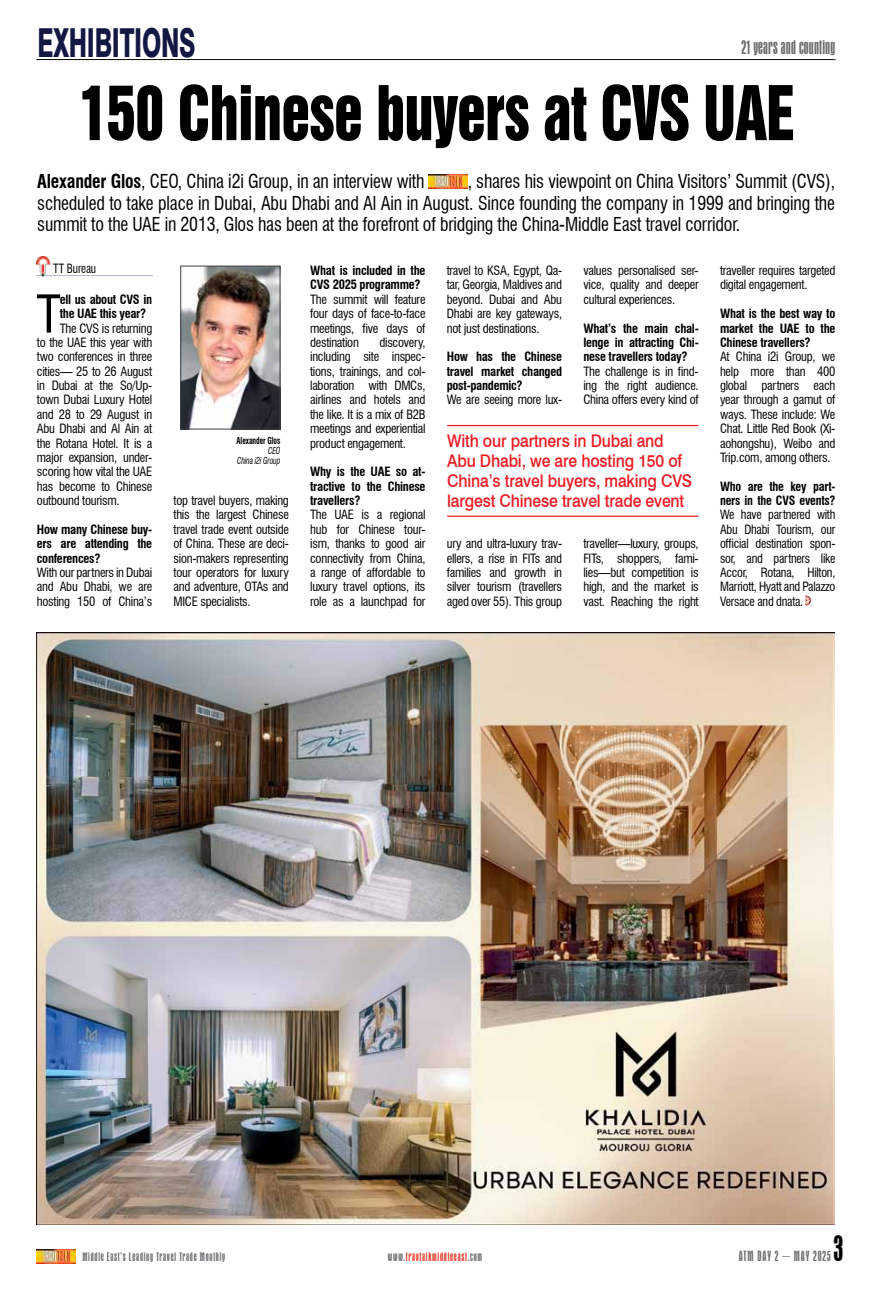
<style>
.page{position:relative;width:876px;height:1290px;background:#fff}
.page>*{position:absolute;margin:0;border:0;box-sizing:border-box;transform-origin:0 0}
.t1{font:68.75px "Swiss 921 BT Regular A";letter-spacing:-.01em;color:#000;scale:.85 1}
.t2{font:condensed 50.75px "Swiss 721 BT";color:#000}
.t3{font:800 40px "Swiss 721 BT";letter-spacing:-.01em;color:#131744;scale:.6 1}
.t4{font:condensed 37.5px "Aurora BT";color:#000}
.t5{font:condensed 20px "Aurora BT";letter-spacing:.01em;color:#6d6e70}
.t6{font:condensed 18.75px/21.2px "Swiss 721 BT";letter-spacing:-.01em;color:#000;text-align:justify;scale:.95 1}
.t7{font:500 17.5px/20px "Swiss 721 BT";letter-spacing:-.01em;color:#ed1c24;scale:.9 1}
.t8{font:condensed 15px "Aurora BT";letter-spacing:.06em;color:#6e7073}
.t9{font:condensed 12.5px/14.4px "Swiss 721 BT";letter-spacing:-.02em;color:#000;text-align:justify}
.t10{font:700 condensed 12.5px/14.4px "Swiss 721 BT";letter-spacing:-.02em;color:#000;text-align:justify}
.t11{font:condensed 12.5px "Aurora BT";letter-spacing:.06em;color:#6e7073}
.t12{font:condensed 12.5px "Aurora BT";letter-spacing:.06em;color:#ef402f}
.t13{font:condensed 12.5px "Swiss 721 BT";letter-spacing:-.02em;color:#000;scale:.9 1}
.t14{font:italic condensed 9.38px/10px "Swiss 721 BT";letter-spacing:-.01em;color:#000;text-align:right;scale:.8 1}
.t15{font:700 condensed 9.38px "Swiss 721 BT";letter-spacing:-.01em;color:#000;scale:.8 1}
.s1{font-weight:700}
.s2{color:#6e7073}
</style>
<div class="page">
<svg style="left:37px;top:59px;width:797px;height:1px"></svg>
<img style="left:36px;top:1249px;width:40px;height:15px">
<img style="left:37px;top:633px;width:796px;height:591px">
<img style="left:428px;top:174px;width:39px;height:14px">
<svg style="left:805px;top:596px;width:6px;height:10px"></svg>
<img style="left:37px;top:256px;width:115px;height:21px">
<hr style="left:447px;top:425px;width:251px;height:1px;background:#ed1c24">
<hr style="left:447px;top:516px;width:251px;height:1px;background:#ed1c24">
<img style="left:182px;top:268px;width:96px;height:159px">
<div style="left:180px;top:266px;width:100px;height:163px;border:1px solid #404042"></div>
<h3 class="t3" style="left:38px;top:18px;width:265px">EXHIBITIONS</h3>
<h3 class="t5" style="left:741px;top:37px;width:95px">21 years and counting</h3>
<h1 class="t1" style="left:78px;top:68px;width:844px">150 Chinese buyers at CVS UAE</h1>
<h3 class="t6" style="left:37px;top:171px;width:409px"><span class="s1">Alexander Glos</span>, CEO, China i2i Group, in an interview with</h3>
<p class="t6" style="left:37px;top:171px;width:841px;text-indent:430px">, shares his viewpoint on China Visitors’ Summit (CVS), scheduled to take place in Dubai, Abu Dhabi and Al Ain in August. Since founding the company in 1999 and bringing the summit to the UAE in 2013, Glos has been at the forefront of bridging the China-Middle East travel corridor.</p>
<p class="t13" style="left:53px;top:261px;width:49px">TT Bureau</p>
<h2 class="t2" style="left:36px;top:284px;width:26px">T</h2>
<p class="t10" style="left:60px;top:292px;width:94px">ell us about CVS in the UAE this year?</p>
<p class="t9" style="left:37px;top:321px;width:117px;text-indent:23px">The CVS is returning to the UAE this year with two conferences in three cities— 25 to 26 August in Dubai at the So/Up&shy;town Dubai Luxury Hotel and 28 to 29 August in Abu Dhabi and Al Ain at the Rotana Hotel. It is a major expansion, under&shy;scoring how vital the UAE has become to Chinese outbound tourism.</p>
<p class="t10" style="left:37px;top:522px;width:117px">How many Chinese buy&shy;ers are attending the conferences?</p>
<p class="t9" style="left:37px;top:565px;width:117px">With our partners in Dubai and Abu Dhabi, we are hosting 150 of China’s</p>
<p class="t15" style="left:236px;top:435px;width:56px">Alexander Glos</p>
<p class="t14" style="left:237px;top:445px;width:56px">CEO<br>China i2i Group</p>
<p class="t9" style="left:173px;top:493px;width:117px">top travel buyers, making this the largest Chinese travel trade event outside of China. These are deci&shy;sion-makers representing tour operators for luxury and adventure, OTAs and MICE specialists.</p>
<p class="t10" style="left:310px;top:263px;width:117px">What is included in the<br>CVS 2025 programme?</p>
<p class="t9" style="left:310px;top:292px;width:117px">The summit will feature four days of face-to-face meetings, five days of destination</p>
<p class="t9" style="left:310px;top:335px;width:117px;text-indent:69px">discovery, including site inspec&shy;tions, trainings, and col&shy;laboration with DMCs, airlines and hotels and the like. It is a mix of B2B meetings and experiential product engagement.</p>
<p class="t10" style="left:310px;top:465px;width:117px">Why is the UAE so at&shy;tractive to the Chinese travellers?</p>
<p class="t9" style="left:310px;top:508px;width:117px">The UAE is a regional hub for Chinese tour&shy;ism, thanks to good air connectivity from China, a range of affordable to luxury travel options, its role as a launchpad for</p>
<p class="t9" style="left:446px;top:263px;width:117px">travel to KSA, Egypt, Qa&shy;tar, Georgia, Maldives and beyond. Dubai and Abu Dhabi are key gateways, not just destinations.</p>
<p class="t10" style="left:446px;top:350px;width:117px">How has the Chinese travel market changed post-pandemic?</p>
<p class="t9" style="left:446px;top:393px;width:117px">We are seeing more lux-</p>
<p class="t9" style="left:583px;top:263px;width:117px">values personalised ser&shy;vice, quality and deeper cultural experiences.</p>
<p class="t10" style="left:583px;top:321px;width:117px">What’s the main chal&shy;lenge in attracting Chi&shy;nese travellers today?</p>
<p class="t9" style="left:583px;top:364px;width:117px">The challenge is in find&shy;ing the right audience.<br>China offers every kind of</p>
<h3 class="t7" style="left:447px;top:430px;width:274px">With our partners in Dubai and<br>Abu Dhabi, we are hosting 150 of<br>China’s travel buyers, making CVS largest Chinese travel trade event</h3>
<p class="t9" style="left:446px;top:536px;width:117px">ury and ultra-luxury trav&shy;ellers, a rise in FITs and families and growth in silver tourism (travellers aged over 55). This group</p>
<p class="t9" style="left:583px;top:536px;width:117px">traveller—luxury, groups, FITs, shoppers, fami&shy;lies—but competition is high, and the market is vast. Reaching the right</p>
<p class="t9" style="left:719px;top:263px;width:117px">traveller requires targeted digital engagement.</p>
<p class="t10" style="left:719px;top:306px;width:117px">What is the best way to market the UAE to the Chinese travellers?</p>
<p class="t9" style="left:719px;top:350px;width:117px">At China i2i Group, we help more than 400 global partners each year through a gamut of ways. These include: We Chat. Little Red Book (Xi&shy;aohongshu), Weibo and Trip.com, among others.</p>
<p class="t10" style="left:719px;top:479px;width:117px">Who are the key part&shy;ners in the CVS events?</p>
<p class="t9" style="left:719px;top:508px;width:117px">We have partnered with Abu Dhabi Tourism, our official destination spon&shy;sor, and partners like Accor, Rotana, Hilton, Marriott, Hyatt and Palazzo Versace and dnata.</p>
<h3 class="t4" style="left:833px;top:1228px;width:11px">3</h3>
<p class="t11" style="left:82px;top:1250px;width:144px">Middle East’s Leading Travel Trade Monthly</p>
<p class="t12" style="left:388px;top:1250px;width:96px"><span class="s2">www.</span>travtalkmiddleeast<span class="s2">.com</span></p>
<p class="t8" style="left:738px;top:1248px;width:93px">ATM DAY 2 – MAY 2025</p>
</div>
